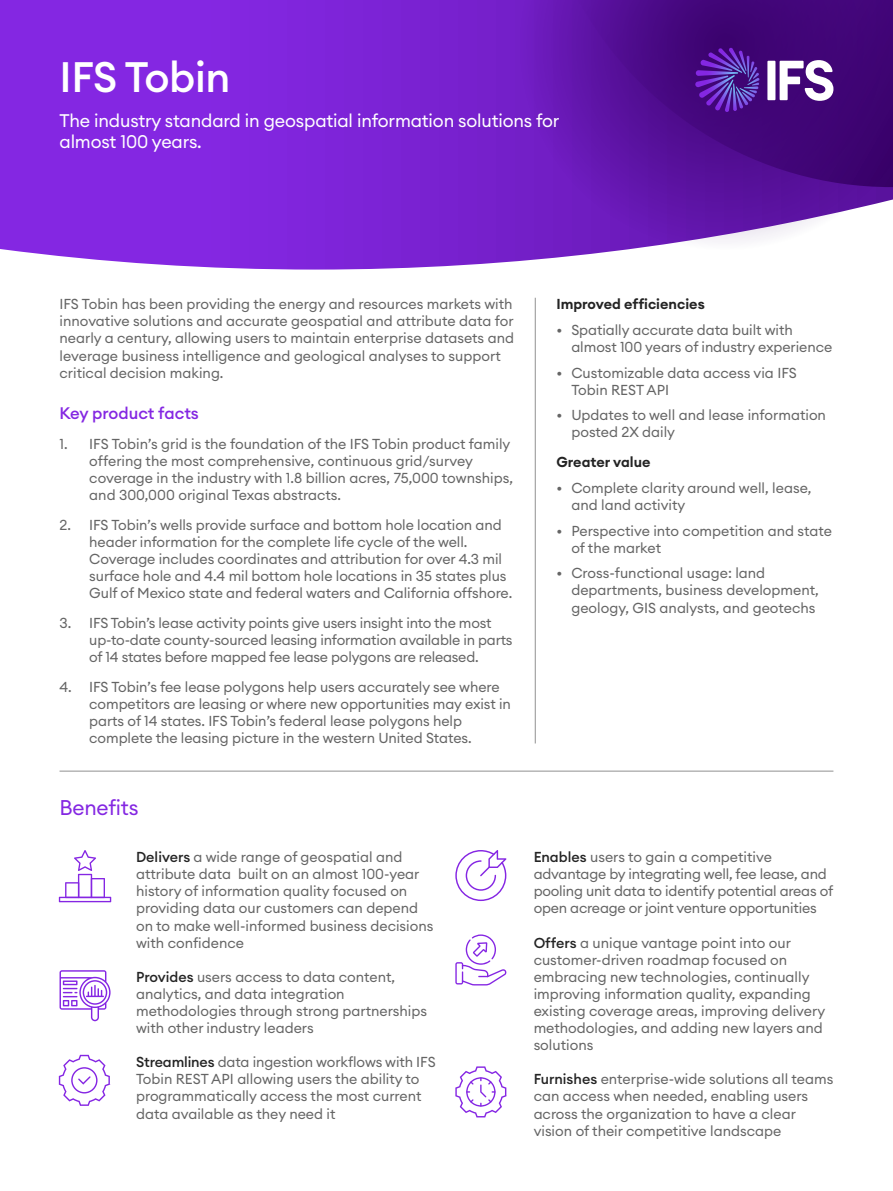
<style>
.page{position:relative;width:893px;height:1191px;background:#fff}
.page>*{position:absolute;margin:0;border:0;box-sizing:border-box;transform-origin:0 0}
.t1{font:500 42px "Euclid Circular A";letter-spacing:-.01em;color:#fff}
.t2{font:21px "Euclid Circular A";letter-spacing:-.01em;color:#8427e2}
.t3{font:18px/21.6px "Euclid Circular A";letter-spacing:-.01em;color:#fff}
.t4{font:500 16.5px "Euclid Circular A";letter-spacing:-.005em;color:#8427e2}
.t5{font:14.25px/17.1px "Euclid Circular A";color:#656565}
.t6{font:600 14.25px "Euclid Circular A";color:#232323}
.s1{font-weight:500;color:#242424}
</style>
<div class="page">
<svg style="left:0;top:0;width:519px;height:269px;background:#8128db"></svg>
<svg style="left:508px;top:0;width:314px;height:261px;background:#6b28ac"></svg>
<svg style="left:767px;top:0;width:126px;height:216px;background:#511985"></svg>
<svg style="left:695px;top:48px;width:65px;height:63px;background:#55219e"></svg>
<hr style="left:60px;top:771px;width:773px;height:1px;background:#919191">
<hr style="left:535px;top:298px;width:1px;height:445px;background:#919191">
<svg style="left:59px;top:850px;width:52px;height:52px"></svg>
<svg style="left:455px;top:850px;width:51px;height:51px"></svg>
<svg style="left:59px;top:1054px;width:51px;height:51px"></svg>
<svg style="left:455px;top:1066px;width:51px;height:51px"></svg>
<svg style="left:455px;top:934px;width:52px;height:51px"></svg>
<svg style="left:60px;top:970px;width:51px;height:51px"></svg>
<h1 class="t1" style="left:60px;top:50px;width:172px">IFS Tobin</h1>
<p class="t3" style="left:60px;top:109px;width:501px">The industry standard in geospatial information solutions for almost 100 years.</p>
<p class="t5" style="left:60px;top:295px;width:456px">IFS Tobin has been providing the energy and resources markets with innovative solutions and accurate geospatial and attribute data for nearly a century, allowing users to maintain enterprise datasets and leverage business intelligence and geological analyses to support critical decision making.</p>
<p class="t4" style="left:60px;top:402px;width:141px">Key product facts</p>
<p class="t5" style="left:89px;top:435px;width:425px;text-indent:-30px">1. IFS Tobin’s grid is the foundation of the IFS Tobin product family offering the most comprehensive, continuous grid/survey coverage in the industry with 1.8 billion acres, 75,000 townships, and 300,000 original Texas abstracts.</p>
<p class="t5" style="left:89px;top:516px;width:425px;text-indent:-30px">2. IFS Tobin’s wells provide surface and bottom hole location and header information for the complete life cycle of the well.<br>Coverage includes coordinates and attribution for over 4.3 mil surface hole and 4.4 mil bottom hole locations in 35 states plus Gulf of Mexico state and federal waters and California offshore.</p>
<p class="t5" style="left:89px;top:614px;width:425px;text-indent:-30px">3. IFS Tobin’s lease activity points give users insight into the most up-to-date county-sourced leasing information available in parts of 14 states before mapped fee lease polygons are released.</p>
<p class="t5" style="left:89px;top:678px;width:423px;text-indent:-30px">4. IFS Tobin’s fee lease polygons help users accurately see where competitors are leasing or where new opportunities may exist in parts of 14 states. IFS Tobin’s federal lease polygons help complete the leasing picture in the western United States.</p>
<p class="t6" style="left:556px;top:295px;width:150px">Improved efficiencies</p>
<p class="t5" style="left:571px;top:321px;width:262px;text-indent:-15px">• Spatially accurate data built with almost 100 years of industry experience</p>
<p class="t5" style="left:571px;top:364px;width:227px;text-indent:-15px">• Customizable data access via IFS<br>Tobin REST API</p>
<p class="t5" style="left:571px;top:406px;width:256px;text-indent:-15px">• Updates to well and lease information posted 2X daily</p>
<p class="t6" style="left:556px;top:453px;width:95px">Greater value</p>
<p class="t5" style="left:571px;top:479px;width:242px;text-indent:-15px">• Complete clarity around well, lease, and land activity</p>
<p class="t5" style="left:571px;top:522px;width:262px;text-indent:-15px">• Perspective into competition and state of the market</p>
<p class="t5" style="left:571px;top:564px;width:249px;text-indent:-15px">• Cross-functional usage: land departments, business development, geology, GIS analysts, and geotechs</p>
<h2 class="t2" style="left:60px;top:794px;width:81px">Benefits</h2>
<p class="t5" style="left:136px;top:848px;width:299px"><span class="s1">Delivers</span> a wide range of geospatial and attribute data built on an almost 100-year history of information quality focused on providing data our customers can depend on to make well-informed business decisions with confidence</p>
<p class="t5" style="left:136px;top:968px;width:292px"><span class="s1">Provides</span> users access to data content, analytics, and data integration methodologies through strong partnerships with other industry leaders</p>
<p class="t5" style="left:136px;top:1053px;width:301px"><span class="s1">Streamlines</span> data ingestion workflows with IFS Tobin REST API allowing users the ability to programmatically access the most current data available as they need it</p>
<p class="t5" style="left:534px;top:848px;width:301px"><span class="s1">Enables</span> users to gain a competitive advantage by integrating well, fee lease, and pooling unit data to identify potential areas of open acreage or joint venture opportunities</p>
<p class="t5" style="left:534px;top:933px;width:293px"><span class="s1">Offers</span> a unique vantage point into our customer-driven roadmap focused on embracing new technologies, continually improving information quality, expanding existing coverage areas, improving delivery methodologies, and adding new layers and solutions</p>
<p class="t5" style="left:534px;top:1070px;width:301px"><span class="s1">Furnishes</span> enterprise-wide solutions all teams can access when needed, enabling users across the organization to have a clear vision of their competitive landscape</p>
</div>
